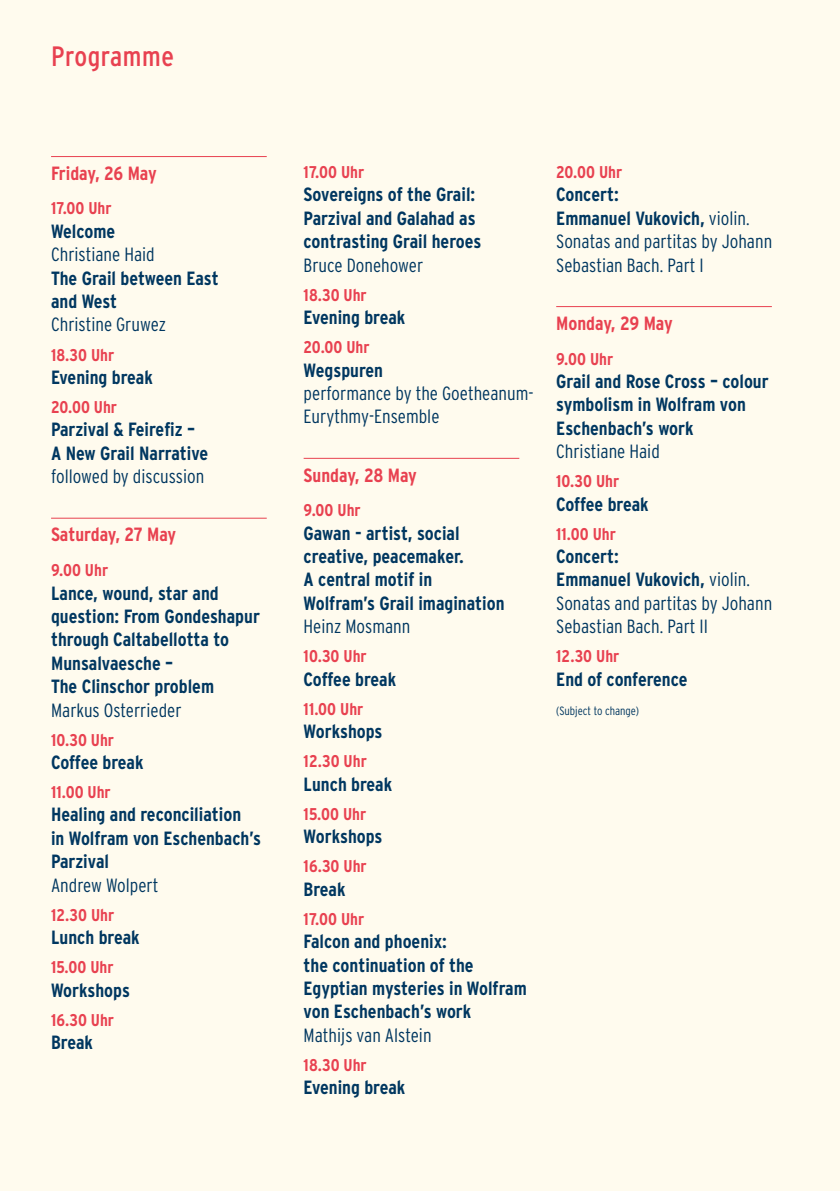
<style>
.page{position:relative;width:840px;height:1191px;background:#fff}
.page>*{position:absolute;margin:0;border:0;box-sizing:border-box;transform-origin:0 0}
.t1{font:28px "Interstate Condensed";letter-spacing:.02em;color:#e84150}
.t2{font:700 19.2px/23.4px "Interstate Condensed";color:#003760}
.t3{font:300 19.2px/23.4px "Interstate Condensed";color:#003760}
.t4{font:700 19.2px "Interstate Condensed";letter-spacing:-.005em;color:#e84150}
.t5{font:700 17px "Interstate Condensed";color:#e84150}
.t6{font:300 12px "Interstate Condensed";color:#003760}
.s1{font-weight:700}
</style>
<div class="page">
<div style="left:0;top:0;width:839px;height:1191px;background:#fffbee"></div>
<hr style="left:51px;top:156px;width:215px;height:1px;background:#e84150">
<hr style="left:51px;top:518px;width:215px;height:1px;background:#e84150">
<hr style="left:556px;top:306px;width:215px;height:1px;background:#e84150">
<hr style="left:303px;top:458px;width:216px;height:1px;background:#e84150">
<h1 class="t1" style="left:51px;top:41px;width:124px">Programme</h1>
<p class="t4" style="left:51px;top:162px;width:107px">Friday, 26 May</p>
<p class="t5" style="left:51px;top:199px;width:62px">17.00 Uhr</p>
<p class="t2" style="left:51px;top:219px;width:66px">Welcome</p>
<p class="t3" style="left:51px;top:243px;width:105px">Christiane Haid</p>
<p class="t2" style="left:51px;top:266px;width:169px">The Grail between East and West</p>
<p class="t3" style="left:51px;top:313px;width:116px">Christine Gruwez</p>
<p class="t5" style="left:51px;top:345px;width:65px">18.30 Uhr</p>
<p class="t2" style="left:51px;top:365px;width:103px">Evening break</p>
<p class="t5" style="left:51px;top:397px;width:67px">20.00 Uhr</p>
<p class="t2" style="left:51px;top:418px;width:159px">Parzival &amp; Feirefiz –<br>A New Grail Narrative</p>
<p class="t3" style="left:51px;top:464px;width:155px">followed by discussion</p>
<p class="t4" style="left:51px;top:524px;width:127px">Saturday, 27 May</p>
<p class="t5" style="left:51px;top:560px;width:59px">9.00 Uhr</p>
<p class="t2" style="left:51px;top:581px;width:210px">Lance, wound, star and question: From Gondeshapur through Caltabellotta to<br>Munsalvaesche –<br>The Clinschor problem</p>
<p class="t3" style="left:51px;top:698px;width:132px">Markus Osterrieder</p>
<p class="t5" style="left:51px;top:730px;width:65px">10.30 Uhr</p>
<p class="t2" style="left:51px;top:750px;width:94px">Coffee break</p>
<p class="t5" style="left:51px;top:782px;width:61px">11.00 Uhr</p>
<p class="t2" style="left:51px;top:803px;width:211px">Healing and reconciliation<br>in Wolfram von Eschenbach’s<br>Parzival</p>
<p class="t3" style="left:51px;top:873px;width:109px">Andrew Wolpert</p>
<p class="t5" style="left:51px;top:905px;width:65px">12.30 Uhr</p>
<p class="t2" style="left:51px;top:925px;width:90px">Lunch break</p>
<p class="t5" style="left:51px;top:957px;width:64px">15.00 Uhr</p>
<p class="t2" style="left:51px;top:978px;width:80px">Workshops</p>
<p class="t5" style="left:51px;top:1010px;width:65px">16.30 Uhr</p>
<p class="t2" style="left:51px;top:1030px;width:43px">Break</p>
<p class="t5" style="left:303px;top:163px;width:62px">17.00 Uhr</p>
<p class="t2" style="left:303px;top:183px;width:179px">Sovereigns of the Grail:<br>Parzival and Galahad as contrasting Grail heroes</p>
<p class="t3" style="left:303px;top:253px;width:121px">Bruce Donehower</p>
<p class="t5" style="left:303px;top:285px;width:65px">18.30 Uhr</p>
<p class="t2" style="left:303px;top:305px;width:103px">Evening break</p>
<p class="t5" style="left:303px;top:338px;width:67px">20.00 Uhr</p>
<p class="t2" style="left:303px;top:358px;width:81px">Wegspuren</p>
<p class="t3" style="left:303px;top:381px;width:231px">performance by the Goetheanum-<br>Eurythmy-Ensemble</p>
<p class="t4" style="left:303px;top:464px;width:115px">Sunday, 28 May</p>
<p class="t5" style="left:303px;top:501px;width:59px">9.00 Uhr</p>
<p class="t2" style="left:303px;top:521px;width:202px">Gawan - artist, social creative, peacemaker.<br>A central motif in<br>Wolfram’s Grail imagination</p>
<p class="t3" style="left:303px;top:614px;width:108px">Heinz Mosmann</p>
<p class="t5" style="left:303px;top:647px;width:65px">10.30 Uhr</p>
<p class="t2" style="left:303px;top:667px;width:94px">Coffee break</p>
<p class="t5" style="left:303px;top:699px;width:61px">11.00 Uhr</p>
<p class="t2" style="left:303px;top:719px;width:80px">Workshops</p>
<p class="t5" style="left:303px;top:752px;width:65px">12.30 Uhr</p>
<p class="t2" style="left:303px;top:772px;width:90px">Lunch break</p>
<p class="t5" style="left:303px;top:804px;width:64px">15.00 Uhr</p>
<p class="t2" style="left:303px;top:824px;width:80px">Workshops</p>
<p class="t5" style="left:303px;top:856px;width:65px">16.30 Uhr</p>
<p class="t2" style="left:303px;top:877px;width:43px">Break</p>
<p class="t5" style="left:303px;top:909px;width:62px">17.00 Uhr</p>
<p class="t2" style="left:303px;top:929px;width:224px">Falcon and phoenix:<br>the continuation of the<br>Egyptian mysteries in Wolfram von Eschenbach’s work</p>
<p class="t3" style="left:303px;top:1023px;width:129px">Mathijs van Alstein</p>
<p class="t5" style="left:303px;top:1055px;width:65px">18.30 Uhr</p>
<p class="t2" style="left:303px;top:1075px;width:103px">Evening break</p>
<p class="t5" style="left:556px;top:163px;width:67px">20.00 Uhr</p>
<p class="t3" style="left:556px;top:183px;width:217px"><span class="s1">Concert:<br>Emmanuel Vukovich,</span> violin.<br>Sonatas and partitas by Johann<br>Sebastian Bach. Part I</p>
<p class="t4" style="left:556px;top:312px;width:118px">Monday, 29 May</p>
<p class="t5" style="left:556px;top:349px;width:59px">9.00 Uhr</p>
<p class="t2" style="left:556px;top:369px;width:214px">Grail and Rose Cross – colour symbolism in Wolfram von<br>Eschenbach’s work</p>
<p class="t3" style="left:556px;top:439px;width:105px">Christiane Haid</p>
<p class="t5" style="left:556px;top:472px;width:65px">10.30 Uhr</p>
<p class="t2" style="left:556px;top:492px;width:94px">Coffee break</p>
<p class="t5" style="left:556px;top:524px;width:61px">11.00 Uhr</p>
<p class="t3" style="left:556px;top:544px;width:217px"><span class="s1">Concert:<br>Emmanuel Vukovich,</span> violin.<br>Sonatas and partitas by Johann<br>Sebastian Bach. Part II</p>
<p class="t5" style="left:556px;top:647px;width:65px">12.30 Uhr</p>
<p class="t2" style="left:556px;top:667px;width:133px">End of conference</p>
<p class="t6" style="left:556px;top:704px;width:84px">(Subject to change)</p>
</div>
